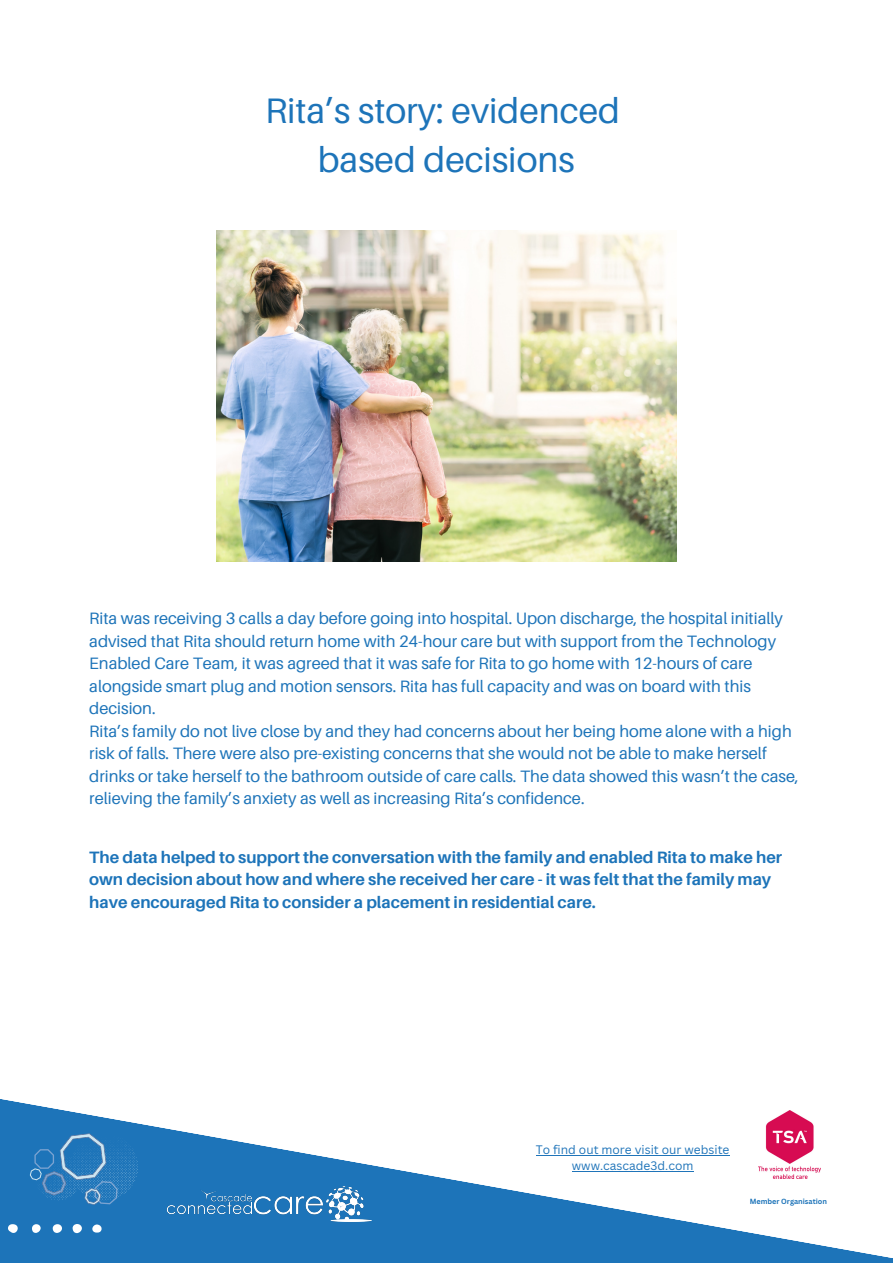
<style>
.page{position:relative;width:893px;height:1264px;background:#fff}
.page>*{position:absolute;margin:0;border:0;box-sizing:border-box;transform-origin:0 0}
.t1{font:35.4px "Aileron";color:#1d74b9}
.t2{font:16.5px/22.5px "Aileron";color:#1d74b9}
.t3{font:700 16.5px/22.5px "Aileron";color:#1d74b9}
.t4{font:12px "Canva Sans";color:#1f74b9}
.t5{font:700 7.35px "Canva Sans";color:#1d74b9}
</style>
<div class="page">
<svg style="left:0;top:1099px;width:892px;height:163px"></svg>
<svg style="left:30px;top:1133px;width:108px;height:71px;background:#317ebd"></svg>
<svg style="left:8px;top:1224px;width:10px;height:8px"></svg>
<svg style="left:72px;top:1223px;width:10px;height:9px"></svg>
<div style="left:53px;top:1224px;width:9px;height:8px;background:#fff;border-radius:50%"></div>
<div style="left:32px;top:1224px;width:9px;height:8px;background:#fff;border-radius:50%"></div>
<svg style="left:92px;top:1224px;width:10px;height:8px"></svg>
<img style="left:166px;top:1186px;width:206px;height:37px">
<img style="left:758px;top:1110px;width:62px;height:68px">
<img style="left:216px;top:230px;width:460px;height:331px">
<hr style="left:535px;top:1155px;width:194px;height:1px;background:#1f74b9">
<hr style="left:572px;top:1171px;width:121px;height:1px;background:#1f74b9">
<p class="t1" style="left:265px;top:88px;width:356px">Rita’s story: evidenced</p>
<p class="t1" style="left:318px;top:138px;width:258px">based decisions</p>
<p class="t2" style="left:89px;top:607px;width:695px">Rita was receiving 3 calls a day before going into hospital. Upon discharge, the hospital initially advised that Rita should return home with 24-hour care but with support from the Technology Enabled Care Team, it was agreed that it was safe for Rita to go home with 12-hours of care alongside smart plug and motion sensors. Rita has full capacity and was on board with this decision.</p>
<p class="t2" style="left:89px;top:719px;width:711px">Rita’s family do not live close by and they had concerns about her being home alone with a high risk of falls. There were also pre-existing concerns that she would not be able to make herself drinks or take herself to the bathroom outside of care calls. The data showed this wasn’t the case, relieving the family’s anxiety as well as increasing Rita’s confidence.</p>
<p class="t3" style="left:89px;top:845px;width:694px">The data helped to support the conversation with the family and enabled Rita to make her own decision about how and where she received her care - it was felt that the family may have encouraged Rita to consider a placement in residential care.</p>
<p class="t4" style="left:535px;top:1141px;width:195px">To find out more visit our website</p>
<p class="t4" style="left:572px;top:1157px;width:123px">www.cascade3d.com</p>
<p class="t5" style="left:749px;top:1195px;width:79px">Member Organisation</p>
</div>
